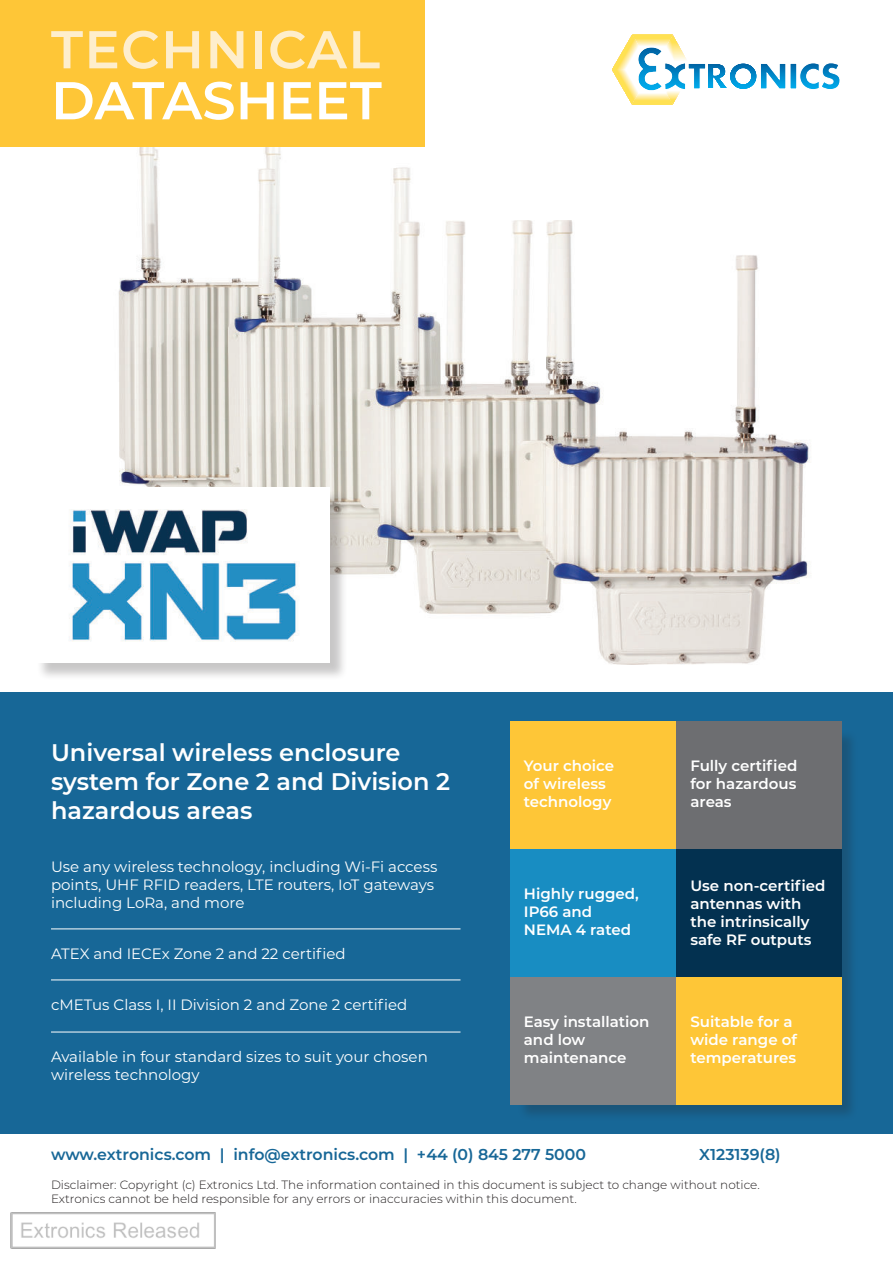
<style>
.page{position:relative;width:893px;height:1263px;background:#fff}
.page>*{position:absolute;margin:0;border:0;box-sizing:border-box;transform-origin:0 0}
.t1{font:600 53.1px "Montserrat";letter-spacing:.025em;color:#feeecc}
.t2{font:600 53.1px "Montserrat";color:#fff}
.t3{font:600 24px/28.8px "Montserrat";color:#fff}
.t4{font:600 15.75px "Montserrat";color:#176797}
.t5{font:15px/18px "Montserrat";color:#fff}
.t6{font:600 15px/18px "Montserrat";color:#fff}
.t7{font:300 12px/14.4px "Montserrat";color:#231f20}
</style>
<div class="page">
<svg style="left:612px;top:35px;width:174px;height:70px"></svg>
<svg style="left:792px;top:65px;width:3px;height:22px"></svg>
<div style="left:790px;top:63px;width:7px;height:26px;border:1px solid #fff"></div>
<svg style="left:800px;top:63px;width:40px;height:27px"></svg>
<div style="left:0;top:0;width:424px;height:162px;background:#fec637"></div>
<div style="left:0;top:687px;width:893px;height:446px;background:#176797"></div>
<div style="left:518px;top:729px;width:340px;height:392px;background:#231f20;opacity:.25"></div>
<img style="left:0;top:147px;width:893px;height:544px">
<div style="left:36px;top:490px;width:312px;height:191px;background:#231f20;opacity:.25"></div>
<img style="left:34px;top:487px;width:295px;height:175px">
<hr style="left:51px;top:928px;width:409px;height:1px;background:#fff">
<hr style="left:51px;top:979px;width:409px;height:1px;background:#fff">
<hr style="left:51px;top:1032px;width:409px;height:1px;background:#fff">
<div style="left:510px;top:722px;width:166px;height:127px;background:#fec637"></div>
<div style="left:510px;top:849px;width:166px;height:128px;background:#188dc2"></div>
<div style="left:510px;top:977px;width:166px;height:127px;background:#808285"></div>
<div style="left:676px;top:722px;width:166px;height:127px;background:#6d6e71"></div>
<div style="left:676px;top:849px;width:166px;height:128px;background:#033150"></div>
<div style="left:676px;top:977px;width:166px;height:127px;background:#fec637"></div>
<img style="left:10px;top:1212px;width:206px;height:37px">
<h1 class="t1" style="left:51px;top:24px;width:331px">TECHNICAL</h1>
<h1 class="t2" style="left:51px;top:75px;width:332px">DATASHEET</h1>
<h2 class="t3" style="left:51px;top:739px;width:401px">Universal wireless enclosure system for Zone 2 and Division 2 hazardous areas</h2>
<p class="t5" style="left:51px;top:858px;width:388px">Use any wireless technology, including Wi-Fi access points, UHF RFID readers, LTE routers, IoT gateways including LoRa, and more</p>
<p class="t5" style="left:51px;top:945px;width:296px">ATEX and IECEx Zone 2 and 22 certified</p>
<p class="t5" style="left:51px;top:996px;width:358px">cMETus Class I, II Division 2 and Zone 2 certified</p>
<p class="t5" style="left:51px;top:1048px;width:378px">Available in four standard sizes to suit your chosen wireless technology</p>
<p class="t6" style="left:524px;top:757px;width:92px">Your choice of wireless technology</p>
<p class="t6" style="left:690px;top:757px;width:108px;text-align:justify">Fully certified for hazardous areas</p>
<p class="t6" style="left:524px;top:885px;width:116px">Highly rugged,<br>IP66 and<br>NEMA 4 rated</p>
<p class="t6" style="left:690px;top:877px;width:137px">Use non-certified antennas with the intrinsically safe RF outputs</p>
<p class="t6" style="left:524px;top:1013px;width:127px">Easy installation and low maintenance</p>
<p class="t6" style="left:690px;top:1013px;width:108px">Suitable for a wide range of temperatures</p>
<p class="t4" style="left:51px;top:1148px;width:537px">www.extronics.com | info@extronics.com | +44 (0) 845 277 5000</p>
<p class="t4" style="left:699px;top:1148px;width:83px">X123139(8)</p>
<p class="t7" style="left:51px;top:1178px;width:710px">Disclaimer: Copyright (c) Extronics Ltd. The information contained in this document is subject to change without notice.<br>Extronics cannot be held responsible for any errors or inaccuracies within this document.</p>
</div>
